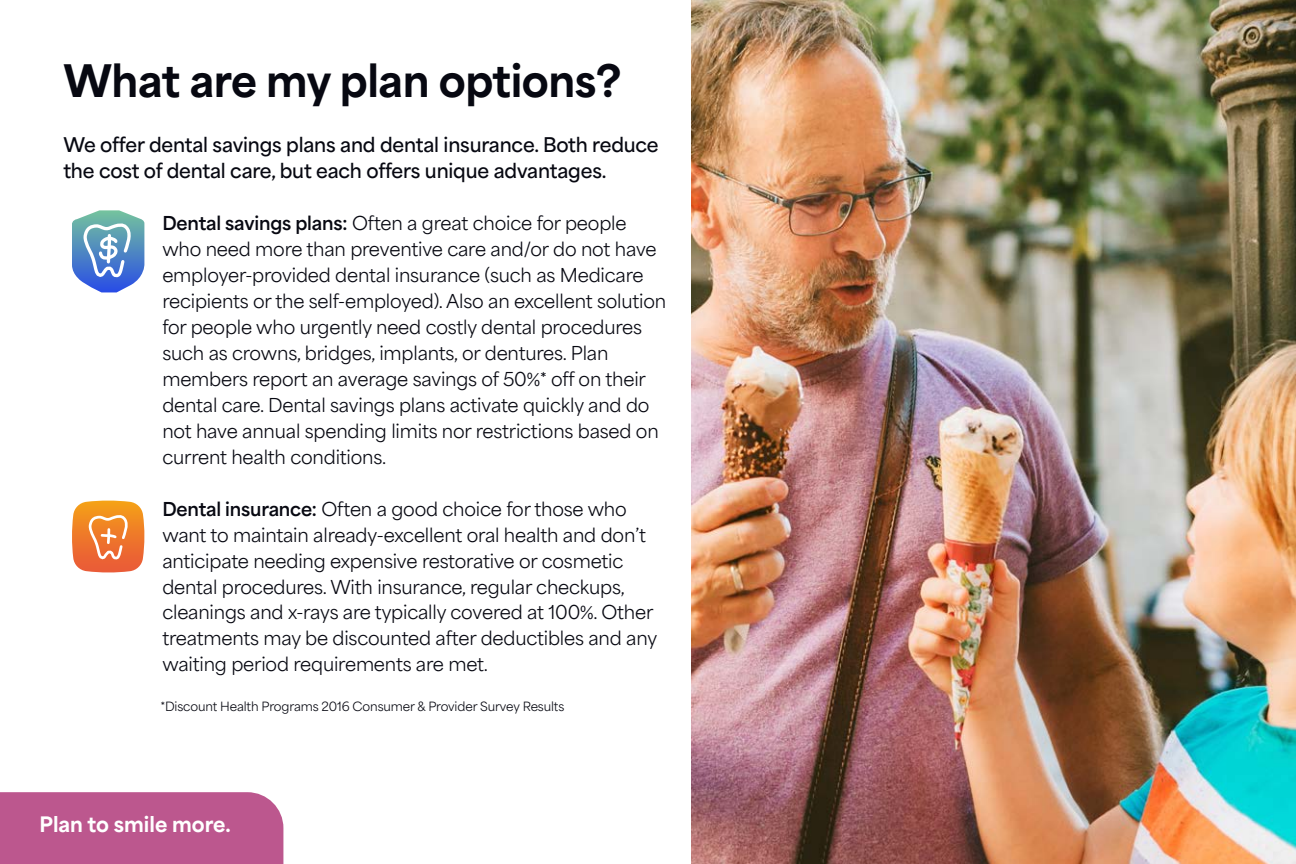
<style>
.page{position:relative;width:1296px;height:864px;background:#fff}
.page>*{position:absolute;margin:0;border:0;box-sizing:border-box;transform-origin:0 0}
.t1{font:800 42px "Area Normal";letter-spacing:-.01em;color:#070811}
.t2{font:800 20px "Area Normal";color:#fff}
.t3{font:600 19px/26px "Area Normal";letter-spacing:-.01em;color:#070811}
.t4{font:18px/26px "Area Normal";letter-spacing:-.01em;color:#070811}
.t5{font:12px "Area Normal";letter-spacing:-.01em;color:#070811}
.s1{font-weight:700}
</style>
<div class="page">
<div style="left:0;top:792px;width:283px;height:72px;background:#bc578e"></div>
<img style="left:691px;top:0;width:605px;height:864px">
<svg style="left:72px;top:500px;width:72px;height:73px;background:#f1904c"></svg>
<svg style="left:72px;top:210px;width:72px;height:82px"></svg>
<p class="t1" style="left:63px;top:43px;width:560px">What are my plan options?</p>
<p class="t3" style="left:63px;top:129px;width:597px">We offer dental savings plans and dental insurance. Both reduce the cost of dental care, but each offers unique advantages.</p>
<p class="t4" style="left:162px;top:208px;width:505px"><span class="s1">Dental savings plans:</span> Often a great choice for people who need more than preventive care and/or do not have employer-provided dental insurance (such as Medicare recipients or the self-employed). Also an excellent solution for people who urgently need costly dental procedures such as crowns, bridges, implants, or dentures. Plan members report an average savings of 50%* off on their dental care. Dental savings plans activate quickly and do not have annual spending limits nor restrictions based on current health conditions.</p>
<p class="t4" style="left:162px;top:493px;width:496px"><span class="s1">Dental insurance:</span> Often a good choice for those who want to maintain already-excellent oral health and don’t anticipate needing expensive restorative or cosmetic dental procedures. With insurance, regular checkups, cleanings and x-rays are typically covered at 100%. Other treatments may be discounted after deductibles and any waiting period requirements are met.</p>
<p class="t5" style="left:160px;top:696px;width:406px">*Discount Health Programs 2016 Consumer &amp; Provider Survey Results</p>
<p class="t2" style="left:40px;top:806px;width:193px">Plan to smile more.</p>
</div>
